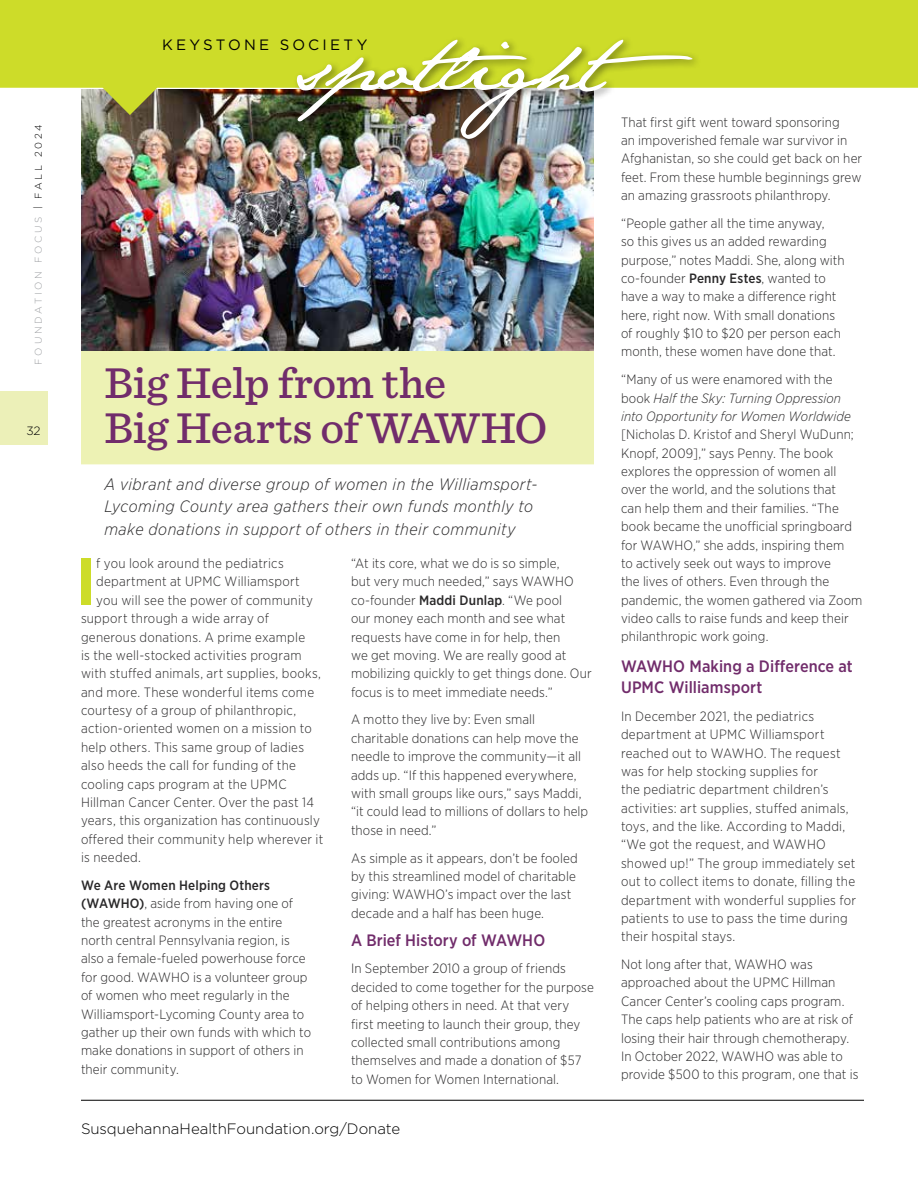
<style>
.page{position:relative;width:918px;height:1188px;background:#fff}
.page>*{position:absolute;margin:0;border:0;box-sizing:border-box;transform-origin:0 0}
.t1{font:700 66px "Gotham Narrow";color:#cddc29}
.t2{font:500 45px/45px "Sentinel";letter-spacing:-.01em;color:#712c6b}
.t3{font:italic 300 16.5px/22.5px "Gotham Narrow";letter-spacing:.03em;color:#292829}
.t4{font:500 16.5px/21px "Gotham Narrow";letter-spacing:.005em;color:#712c6b}
.t5{font:300 15px "Gotham HTF";letter-spacing:-.005em;color:#000}
.t6{font:15px "Gotham HTF";letter-spacing:.215em;color:#000}
.t7{font:300 13.5px/18.3px "Gotham Narrow";letter-spacing:.01em;color:#292829}
.t8{font:italic 300 13.5px/18.3px "Gotham Narrow";letter-spacing:.005em;color:#292829}
.t9{font:300 12px "Gotham HTF";color:#000}
.t10{font:300 9.75px "Gotham HTF";letter-spacing:.275em;color:#9d9fa2}
.s1{color:#000}
.s2{font-weight:500}
.s3{font-style:normal}
</style>
<div class="page">
<hr style="left:81px;top:1100px;width:783px;height:1px;background:#000">
<img style="left:81px;top:115px;width:513px;height:236px">
<div style="left:81px;top:351px;width:513px;height:113px;background:#edf2b4"></div>
<svg style="left:0;top:0;width:918px;height:115px;fill:#cddc29"></svg>
<div style="left:293px;top:36px;width:410px;height:114px;background:#000;opacity:.45"></div>
<img style="left:297px;top:40px;width:396px;height:99px">
<div style="left:0;top:392px;width:47px;height:54px;background:#ecf0b8"></div>
<p class="t10" style="left:33px;top:364px;width:241px;rotate:-90deg">FOUNDATION FOCUS <span class="s1">| FALL 2024</span></p>
<p class="t9" style="left:27px;top:425px;width:15px">32</p>
<p class="t6" style="left:162px;top:36px;width:207px">KEYSTONE SOCIETY</p>
<h2 class="t2" style="left:104px;top:358px;width:444px">Big Help from the<br>Big Hearts of WAWHO</h2>
<p class="t3" style="left:104px;top:472px;width:435px">A vibrant and diverse group of women in the Williamsport-<br>Lycoming County area gathers their own funds monthly to make donations in support of others in their community</p>
<h1 class="t1" style="left:76px;top:539px;width:21px">I</h1>
<p class="t7" style="left:96px;top:554px;width:189px">f you look around the pediatrics</p>
<p class="t7" style="left:96px;top:572px;width:205px">department at UPMC Williamsport</p>
<p class="t7" style="left:96px;top:591px;width:218px">you will see the power of community</p>
<p class="t7" style="left:81px;top:609px;width:190px">support through a wide array of</p>
<p class="t7" style="left:81px;top:627px;width:226px">generous donations. A prime example</p>
<p class="t7" style="left:81px;top:646px;width:222px">is the well-stocked activities program</p>
<p class="t7" style="left:81px;top:664px;width:241px">with stuffed animals, art supplies, books,</p>
<p class="t7" style="left:81px;top:682px;width:235px">and more. These wonderful items come</p>
<p class="t7" style="left:81px;top:701px;width:217px">courtesy of a group of philanthropic,</p>
<p class="t7" style="left:81px;top:719px;width:232px">action-oriented women on a mission to</p>
<p class="t7" style="left:81px;top:738px;width:225px">help others. This same group of ladies</p>
<p class="t7" style="left:81px;top:756px;width:217px">also heeds the call for funding of the</p>
<p class="t7" style="left:81px;top:774px;width:207px">cooling caps program at the UPMC</p>
<p class="t7" style="left:81px;top:793px;width:235px">Hillman Cancer Center. Over the past 14</p>
<p class="t7" style="left:81px;top:811px;width:240px">years, this organization has continuously</p>
<p class="t7" style="left:81px;top:829px;width:244px">offered their community help wherever it</p>
<p class="t7" style="left:81px;top:848px;width:61px">is needed.</p>
<p class="t7" style="left:81px;top:876px;width:232px"><span class="s2">We Are Women Helping Others (WAWHO)</span>, aside from having one of the greatest acronyms in the entire north central Pennsylvania region, is also a female-fueled powerhouse force for good. WAWHO is a volunteer group of women who meet regularly in the Williamsport-Lycoming County area to gather up their own funds with which to make donations in support of others in their community.</p>
<p class="t7" style="left:351px;top:554px;width:242px">“At its core, what we do is so simple,<br>but very much needed,” says WAWHO co-founder <span class="s2">Maddi Dunlap</span>. “We pool<br>our money each month and see what requests have come in for help, then<br>we get moving. We are really good at mobilizing quickly to get things done. Our focus is to meet immediate needs.”</p>
<p class="t7" style="left:351px;top:710px;width:239px">A motto they live by: Even small charitable donations can help move the needle to improve the community—it all adds up. “If this happened everywhere, with small groups like ours,” says Maddi, “it could lead to millions of dollars to help those in need.”</p>
<p class="t7" style="left:351px;top:848px;width:228px">As simple as it appears, don’t be fooled by this streamlined model of charitable giving: WAWHO’s impact over the last decade and a half has been huge.</p>
<p class="t4" style="left:351px;top:929px;width:196px">A Brief History of WAWHO</p>
<p class="t7" style="left:351px;top:959px;width:244px">In September 2010 a group of friends decided to come together for the purpose of helping others in need. At that very first meeting to launch their group, they collected small contributions among themselves and made a donation of $57 to Women for Women International.</p>
<p class="t5" style="left:81px;top:1120px;width:321px">SusquehannaHealthFoundation.org/Donate</p>
<p class="t7" style="left:621px;top:112px;width:243px">That first gift went toward sponsoring<br>an impoverished female war survivor in Afghanistan, so she could get back on her feet. From these humble beginnings grew an amazing grassroots philanthropy.</p>
<p class="t7" style="left:621px;top:214px;width:225px">“People gather all the time anyway,<br>so this gives us an added rewarding purpose,” notes Maddi. She, along with co-founder <span class="s2">Penny Estes</span>, wanted to have a way to make a difference right here, right now. With small donations of roughly $10 to $20 per person each month, these women have done that.</p>
<p class="t8" style="left:621px;top:370px;width:232px"><span class="s3">“Many of us were enamored with the book</span> Half the Sky: Turning Oppression into Opportunity for Women Worldwide</p>
<p class="t7" style="left:621px;top:425px;width:243px">[Nicholas D. Kristof and Sheryl WuDunn; Knopf, 2009],” says Penny. The book explores the oppression of women all over the world, and the solutions that<br>can help them and their families. “The book became the unofficial springboard for WAWHO,” she adds, inspiring them<br>to actively seek out ways to improve<br>the lives of others. Even through the pandemic, the women gathered via Zoom video calls to raise funds and keep their philanthropic work going.</p>
<p class="t4" style="left:621px;top:655px;width:233px">WAWHO Making a Difference at<br>UPMC Williamsport</p>
<p class="t7" style="left:621px;top:707px;width:237px">In December 2021, the pediatrics department at UPMC Williamsport reached out to WAWHO. The request was for help stocking supplies for<br>the pediatric department children’s activities: art supplies, stuffed animals, toys, and the like. According to Maddi, “We got the request, and WAWHO showed up!” The group immediately set out to collect items to donate, filling the department with wonderful supplies for patients to use to pass the time during their hospital stays.</p>
<p class="t7" style="left:621px;top:955px;width:239px">Not long after that, WAWHO was approached about the UPMC Hillman Cancer Center’s cooling caps program.<br>The caps help patients who are at risk of losing their hair through chemotherapy.<br>In October 2022, WAWHO was able to provide $500 to this program, one that is</p>
</div>
